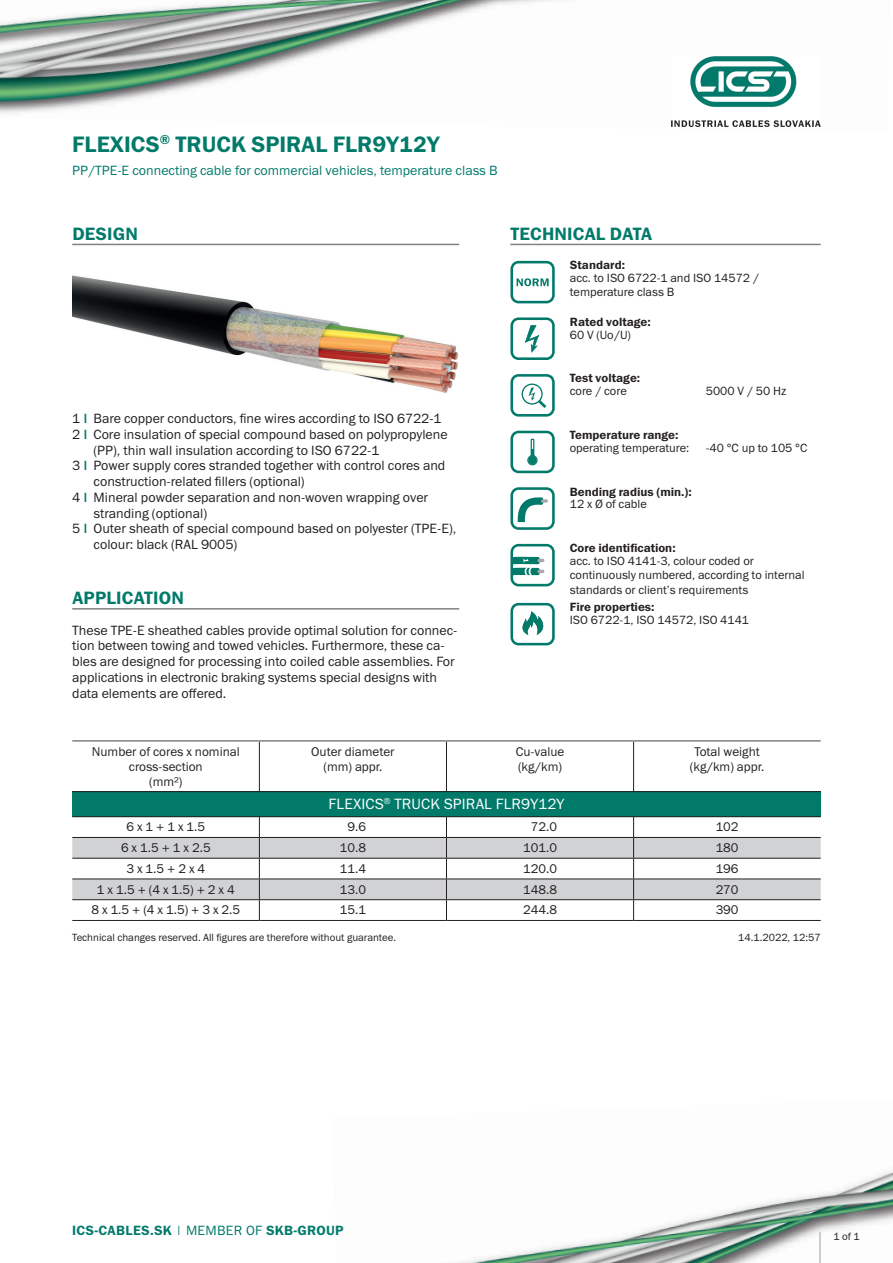
<style>
.page{position:relative;width:893px;height:1263px;background:#fff}
.page>*{position:absolute;margin:0;border:0;box-sizing:border-box;transform-origin:0 0}
.PRODUCT_NAME_Headlin{font:22.5px "Franklin Gothic Demi ITC";color:#017a6a}
.RUBRIK_Headlines{font:18px "Franklin Gothic Demi ITC";letter-spacing:.01em;color:#017a6a}
.TABLE_Headline{font:15px "Franklin Gothic Book ITC";letter-spacing:.01em;color:#fff}
.DESIGN_Description_T{font:13.5px/15.8px "Franklin Gothic Book ITC";color:#231f20}
.RUNNING_TEXT{font:13.5px/15.8px "Franklin Gothic Book ITC";color:#231f20}
.PRODUCT_NAME_Subhead{font:13.5px "Franklin Gothic Book ITC";color:#017a6a}
.Fusszeile_Datenblatt{font:13.5px "Franklin Gothic Demi ITC";letter-spacing:.02em;color:#017a6a}
.Table_Text_Align_Cen{font:12.75px/15px "Franklin Gothic Book ITC";color:#231f20;text-align:center}
.Technical_Data_Regul{font:12px/14.2px "Franklin Gothic Book ITC";color:#231f20}
.Technical_Data_Bold{font:12px "Franklin Gothic Demi ITC";color:#231f20}
.INFOTEXT_Small_7pt{font:10.5px "Franklin Gothic Book ITC";color:#231f20}
.s1{font-family:"Franklin Gothic Demi ITC";color:#017a6a}
.s2{font-family:"Franklin Gothic Book ITC"}
</style>
<div class="page">
<img style="left:0;top:0;width:672px;height:127px">
<img style="left:459px;top:1171px;width:434px;height:92px">
<hr style="left:819px;top:1232px;width:2px;height:31px;background:#bcbdc0">
<img style="left:672px;top:56px;width:149px;height:71px">
<hr style="left:72px;top:244px;width:387px;height:1px;background:#808285">
<img style="left:72px;top:275px;width:386px;height:118px">
<hr style="left:72px;top:608px;width:387px;height:1px;background:#808285">
<hr style="left:510px;top:244px;width:311px;height:1px;background:#808285">
<svg style="left:510px;top:261px;width:45px;height:42px"></svg>
<svg style="left:510px;top:317px;width:45px;height:43px"></svg>
<svg style="left:510px;top:374px;width:45px;height:43px"></svg>
<svg style="left:510px;top:431px;width:45px;height:42px"></svg>
<svg style="left:510px;top:487px;width:45px;height:43px"></svg>
<svg style="left:510px;top:544px;width:45px;height:42px"></svg>
<svg style="left:510px;top:603px;width:45px;height:42px"></svg>
<div style="left:72px;top:792px;width:749px;height:25px;background:#017a6a"></div>
<svg style="left:72px;top:838px;width:749px;height:61px;fill:#d1d2d4"></svg>
<hr style="left:72px;top:740px;width:187px;height:2px;background:#808285">
<hr style="left:259px;top:740px;width:187px;height:2px;background:#808285">
<hr style="left:446px;top:740px;width:188px;height:2px;background:#808285">
<hr style="left:634px;top:740px;width:187px;height:2px;background:#808285">
<hr style="left:259px;top:742px;width:1px;height:49px;background:#231f20">
<hr style="left:446px;top:742px;width:1px;height:49px;background:#231f20">
<hr style="left:633px;top:742px;width:1px;height:49px;background:#231f20">
<hr style="left:72px;top:791px;width:187px;height:1px;background:#231f20">
<hr style="left:259px;top:791px;width:187px;height:1px;background:#231f20">
<hr style="left:446px;top:791px;width:188px;height:1px;background:#231f20">
<hr style="left:634px;top:791px;width:187px;height:1px;background:#231f20">
<hr style="left:72px;top:816px;width:187px;height:1px;background:#231f20">
<hr style="left:259px;top:816px;width:187px;height:1px;background:#231f20">
<hr style="left:446px;top:816px;width:188px;height:1px;background:#231f20">
<hr style="left:634px;top:816px;width:187px;height:1px;background:#231f20">
<hr style="left:72px;top:837px;width:187px;height:1px;background:#231f20">
<hr style="left:259px;top:837px;width:187px;height:1px;background:#231f20">
<hr style="left:446px;top:837px;width:188px;height:1px;background:#231f20">
<hr style="left:634px;top:837px;width:187px;height:1px;background:#231f20">
<hr style="left:72px;top:858px;width:187px;height:1px;background:#231f20">
<hr style="left:259px;top:858px;width:187px;height:1px;background:#231f20">
<hr style="left:446px;top:858px;width:188px;height:1px;background:#231f20">
<hr style="left:634px;top:858px;width:187px;height:1px;background:#231f20">
<hr style="left:72px;top:878px;width:187px;height:1px;background:#231f20">
<hr style="left:259px;top:878px;width:187px;height:1px;background:#231f20">
<hr style="left:446px;top:878px;width:188px;height:1px;background:#231f20">
<hr style="left:634px;top:878px;width:187px;height:1px;background:#231f20">
<hr style="left:72px;top:899px;width:187px;height:1px;background:#231f20">
<hr style="left:259px;top:899px;width:187px;height:1px;background:#231f20">
<svg style="left:259px;top:817px;width:1px;height:103px"></svg>
<hr style="left:446px;top:899px;width:188px;height:1px;background:#231f20">
<svg style="left:446px;top:817px;width:1px;height:103px"></svg>
<hr style="left:634px;top:899px;width:187px;height:1px;background:#231f20">
<svg style="left:633px;top:817px;width:1px;height:103px"></svg>
<hr style="left:72px;top:920px;width:187px;height:1px;background:#231f20">
<hr style="left:259px;top:920px;width:187px;height:1px;background:#231f20">
<hr style="left:446px;top:920px;width:188px;height:1px;background:#231f20">
<hr style="left:634px;top:920px;width:187px;height:1px;background:#231f20">
<p class="PRODUCT_NAME_Headlin" style="left:72px;top:130px;width:369px">FLEXICS<sup>®</sup> TRUCK SPIRAL FLR9Y12Y</p>
<p class="PRODUCT_NAME_Subhead" style="left:72px;top:162px;width:427px">PP/TPE-E connecting cable for commercial vehicles, temperature class B</p>
<p class="RUBRIK_Headlines" style="left:72px;top:223px;width:67px">DESIGN</p>
<p class="DESIGN_Description_T" style="left:72px;top:410px;width:371px">1 <span class="s1">|</span> Bare copper conductors, fine wires according to ISO 6722-1</p>
<p class="DESIGN_Description_T" style="left:94px;top:426px;width:355px;text-indent:-21px">2 <span class="s1">|</span> Core insulation of special compound based on polypropylene (PP), thin wall insulation according to ISO 6722-1</p>
<p class="DESIGN_Description_T" style="left:94px;top:458px;width:353px;text-indent:-21px">3 <span class="s1">|</span> Power supply cores stranded together with control cores and construction-related fillers (optional)</p>
<p class="DESIGN_Description_T" style="left:94px;top:489px;width:336px;text-indent:-21px">4 <span class="s1">|</span> Mineral powder separation and non-woven wrapping over stranding (optional)</p>
<p class="DESIGN_Description_T" style="left:94px;top:521px;width:364px;text-indent:-21px">5 <span class="s1">|</span> Outer sheath of special compound based on polyester (TPE-E), colour: black (RAL 9005)</p>
<p class="RUBRIK_Headlines" style="left:72px;top:587px;width:113px">APPLICATION</p>
<p class="RUNNING_TEXT" style="left:72px;top:622px;width:387px">These TPE-E sheathed cables provide optimal solution for connec&shy;tion between towing and towed vehicles. Furthermore, these ca&shy;bles are designed for processing into coiled cable assemblies. For applications in electronic braking systems special designs with data elements are offered.</p>
<p class="Table_Text_Align_Cen" style="left:92px;top:743px;width:150px">Number of cores x nominal cross-section</p>
<p class="Table_Text_Align_Cen" style="left:149px;top:773px;width:35px">(mm²)</p>
<p class="Table_Text_Align_Cen" style="left:311px;top:743px;width:85px">Outer diameter</p>
<p class="Table_Text_Align_Cen" style="left:323px;top:758px;width:60px">(mm) appr.</p>
<p class="RUBRIK_Headlines" style="left:510px;top:223px;width:143px">TECHNICAL DATA</p>
<p class="Technical_Data_Bold" style="left:570px;top:258px;width:57px">Standard:</p>
<p class="Technical_Data_Regul" style="left:570px;top:270px;width:191px">acc. to ISO 6722-1 and ISO 14572 / temperature class B</p>
<p class="Technical_Data_Bold" style="left:570px;top:314px;width:83px">Rated voltage:</p>
<p class="Technical_Data_Regul" style="left:570px;top:327px;width:63px">60 V (Uo/U)</p>
<p class="Technical_Data_Bold" style="left:570px;top:371px;width:72px">Test voltage:</p>
<p class="Technical_Data_Regul" style="left:570px;top:384px;width:58px">core / core</p>
<p class="Technical_Data_Regul" style="left:706px;top:384px;width:82px">5000 V / 50 Hz</p>
<p class="Technical_Data_Bold" style="left:570px;top:428px;width:110px">Temperature range:</p>
<p class="Technical_Data_Regul" style="left:570px;top:440px;width:121px">operating temperature:</p>
<p class="Technical_Data_Regul" style="left:706px;top:440px;width:103px">-40 °C up to 105 °C</p>
<p class="Technical_Data_Bold" style="left:570px;top:484px;width:124px">Bending radius (min.):</p>
<p class="Technical_Data_Regul" style="left:570px;top:497px;width:79px">12 x Ø of cable</p>
<p class="Technical_Data_Bold" style="left:570px;top:541px;width:107px">Core identification:</p>
<p class="Technical_Data_Regul" style="left:570px;top:553px;width:236px">acc. to ISO 4141-3, colour coded or continuously numbered, according to internal standards or client’s requirements</p>
<p class="Technical_Data_Bold" style="left:570px;top:600px;width:86px">Fire properties:</p>
<p class="Technical_Data_Regul" style="left:570px;top:612px;width:181px">ISO 6722-1, ISO 14572, ISO 4141</p>
<p class="Table_Text_Align_Cen" style="left:516px;top:743px;width:50px">Cu-value</p>
<p class="Table_Text_Align_Cen" style="left:518px;top:758px;width:45px">(kg/km)</p>
<p class="Table_Text_Align_Cen" style="left:694px;top:743px;width:67px">Total weight</p>
<p class="Table_Text_Align_Cen" style="left:690px;top:758px;width:76px">(kg/km) appr.</p>
<p class="TABLE_Headline" style="left:328px;top:794px;width:237px">FLEXICS<sup>®</sup> TRUCK SPIRAL FLR9Y12Y</p>
<p class="Table_Text_Align_Cen" style="left:126px;top:819px;width:80px">6 x 1 + 1 x 1.5</p>
<p class="Table_Text_Align_Cen" style="left:347px;top:819px;width:20px">9.6</p>
<p class="Table_Text_Align_Cen" style="left:531px;top:819px;width:28px">72.0</p>
<p class="Table_Text_Align_Cen" style="left:716px;top:819px;width:24px">102</p>
<p class="Table_Text_Align_Cen" style="left:121px;top:840px;width:91px">6 x 1.5 + 1 x 2.5</p>
<p class="Table_Text_Align_Cen" style="left:340px;top:840px;width:28px">10.8</p>
<p class="Table_Text_Align_Cen" style="left:523px;top:840px;width:35px">101.0</p>
<p class="Table_Text_Align_Cen" style="left:716px;top:840px;width:24px">180</p>
<p class="Table_Text_Align_Cen" style="left:126px;top:861px;width:80px">3 x 1.5 + 2 x 4</p>
<p class="Table_Text_Align_Cen" style="left:340px;top:861px;width:28px">11.4</p>
<p class="Table_Text_Align_Cen" style="left:523px;top:861px;width:35px">120.0</p>
<p class="Table_Text_Align_Cen" style="left:716px;top:861px;width:24px">196</p>
<p class="Table_Text_Align_Cen" style="left:97px;top:881px;width:139px">1 x 1.5 + (4 x 1.5) + 2 x 4</p>
<p class="Table_Text_Align_Cen" style="left:340px;top:881px;width:28px">13.0</p>
<p class="Table_Text_Align_Cen" style="left:523px;top:881px;width:35px">148.8</p>
<p class="Table_Text_Align_Cen" style="left:716px;top:881px;width:24px">270</p>
<p class="Table_Text_Align_Cen" style="left:91px;top:902px;width:150px">8 x 1.5 + (4 x 1.5) + 3 x 2.5</p>
<p class="Table_Text_Align_Cen" style="left:340px;top:902px;width:28px">15.1</p>
<p class="Table_Text_Align_Cen" style="left:523px;top:902px;width:35px">244.8</p>
<p class="Table_Text_Align_Cen" style="left:716px;top:902px;width:24px">390</p>
<p class="INFOTEXT_Small_7pt" style="left:72px;top:930px;width:325px">Technical changes reserved. All figures are therefore without guarantee.</p>
<p class="INFOTEXT_Small_7pt" style="left:738px;top:930px;width:84px">14.1.2022, 12:57</p>
<p class="Fusszeile_Datenblatt" style="left:72px;top:1222px;width:273px">ICS-CABLES.SK <span class="s2">| MEMBER OF</span> SKB-GROUP</p>
<p class="INFOTEXT_Small_7pt" style="left:833px;top:1230px;width:28px">1 of 1</p>
</div>
